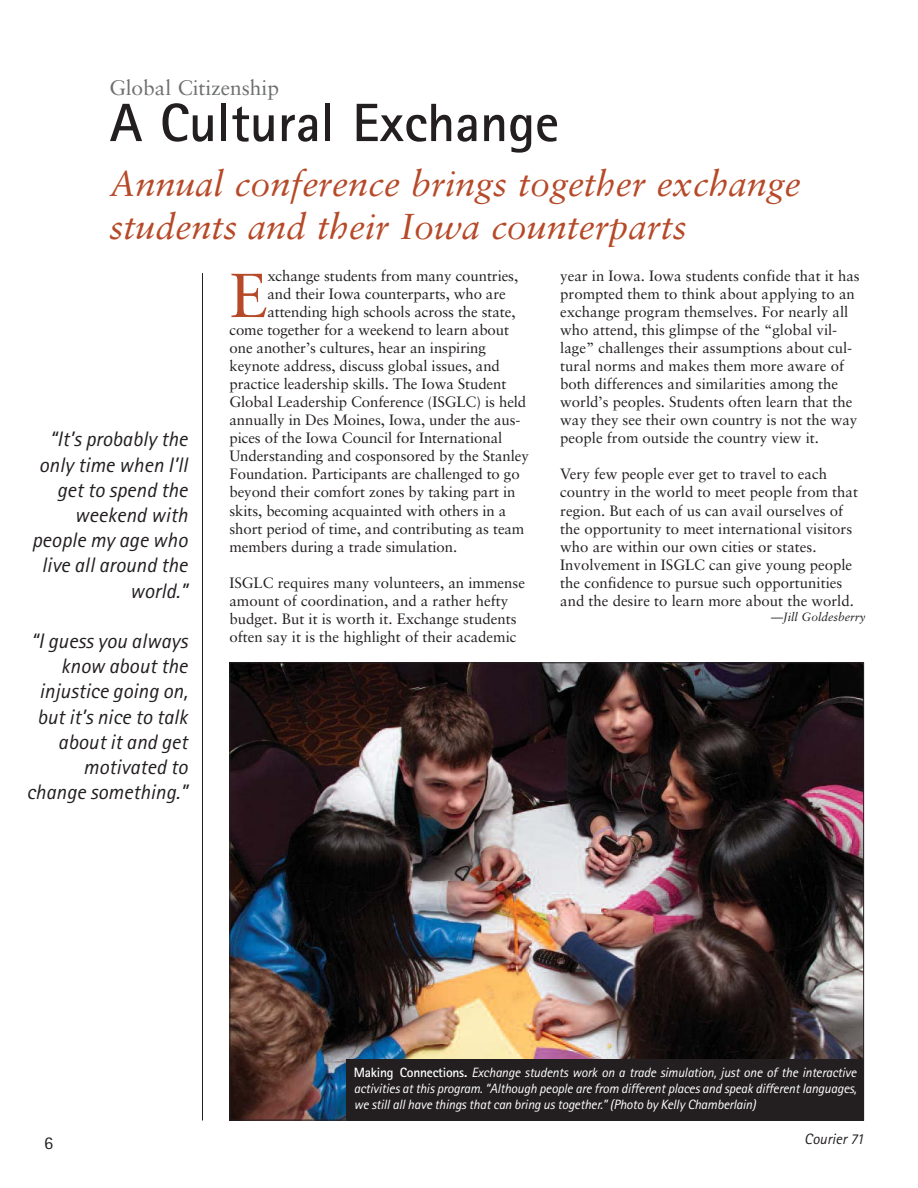
<style>
.page{position:relative;width:918px;height:1188px;background:#fff}
.page>*{position:absolute;margin:0;border:0;box-sizing:border-box;transform-origin:0 0}
.t1{font:62.1px "Sabon LT";color:#b64928}
.t2{font:700 54px "Rotis Sans Serif";color:#231f20}
.t3{font:italic 36px/43.3px "Sabon LT";color:#b64928}
.t4{font:italic 21px/25.2px "Rotis Sans Serif";color:#231f20;text-align:right}
.t5{font:21px "Sabon LT";color:#6d6e70}
.t6{font:18px "Rotis Sans Serif";color:#231f20}
.t7{font:15px/18px "Sabon LT";color:#231f20}
.t8{font:italic 15px "Rotis Sans Serif";color:#231f20}
.t9{font:italic 13.5px/16.2px "Rotis Sans Serif";letter-spacing:-.015em;color:#fff;text-align:justify}
.t10{font:italic 12px "Sabon LT";color:#231f20}
.s1{font-weight:700;font-style:normal}
</style>
<div class="page">
<img style="left:232px;top:664px;width:630px;height:454px">
<div style="left:346px;top:1059px;width:518px;height:61px;background:#231f20"></div>
<hr style="left:202px;top:273px;width:1px;height:847px;background:#231f20">
<h3 class="t5" style="left:110px;top:77px;width:171px">Global Citizenship</h3>
<h2 class="t2" style="left:110px;top:104px;width:451px">A Cultural Exchange</h2>
<h3 class="t3" style="left:110px;top:164px;width:693px">Annual conference brings together exchange students and their Iowa counterparts</h3>
<h3 class="t4" style="left:32px;top:429px;width:157px">“It’s probably the only time when I’ll get to spend the weekend with people my age who live all around the world.”</h3>
<h3 class="t4" style="left:26px;top:630px;width:163px">“I guess you always know about the injustice going on, but it’s nice to talk about it and get motivated to change something.”</h3>
<h1 class="t1" style="left:230px;top:265px;width:39px">E</h1>
<p class="t7" style="left:267px;top:268px;width:252px">xchange students from many countries,</p>
<p class="t7" style="left:267px;top:286px;width:240px">and their Iowa counterparts, who are</p>
<p class="t7" style="left:267px;top:304px;width:250px">attending high schools across the state,</p>
<p class="t7" style="left:230px;top:322px;width:281px">come together for a weekend to learn about</p>
<p class="t7" style="left:230px;top:340px;width:258px">one another’s cultures, hear an inspiring</p>
<p class="t7" style="left:230px;top:358px;width:272px">keynote address, discuss global issues, and</p>
<p class="t7" style="left:230px;top:376px;width:278px">practice leadership skills. The Iowa Student</p>
<p class="t7" style="left:230px;top:394px;width:298px">Global Leadership Conference (ISGLC) is held</p>
<p class="t7" style="left:230px;top:412px;width:293px">annually in Des Moines, Iowa, under the aus-</p>
<p class="t7" style="left:230px;top:430px;width:274px">pices of the Iowa Council for International</p>
<p class="t7" style="left:230px;top:448px;width:301px">Understanding and cosponsored by the Stanley</p>
<p class="t7" style="left:230px;top:466px;width:292px">Foundation. Participants are challenged to go</p>
<p class="t7" style="left:230px;top:484px;width:288px">beyond their comfort zones by taking part in</p>
<p class="t7" style="left:230px;top:502px;width:278px">skits, becoming acquainted with others in a</p>
<p class="t7" style="left:230px;top:520px;width:296px">short period of time, and contributing as team</p>
<p class="t7" style="left:230px;top:538px;width:229px">members during a trade simulation.</p>
<p class="t7" style="left:230px;top:574px;width:297px">ISGLC requires many volunteers, an immense amount of coordination, and a rather hefty budget. But it is worth it. Exchange students often say it is the highlight of their academic</p>
<p class="t7" style="left:560px;top:268px;width:301px">year in Iowa. Iowa students confide that it has prompted them to think about applying to an exchange program themselves. For nearly all who attend, this glimpse of the “global vil&shy;lage” challenges their assumptions about cul&shy;tural norms and makes them more aware of both differences and similarities among the world’s peoples. Students often learn that the way they see their own country is not the way people from outside the country view it.</p>
<p class="t7" style="left:560px;top:466px;width:299px">Very few people ever get to travel to each country in the world to meet people from that region. But each of us can avail ourselves of the opportunity to meet international visitors who are within our own cities or states.<br>Involvement in ISGLC can give young people the confidence to pursue such opportunities and the desire to learn more about the world.</p>
<p class="t10" style="left:771px;top:611px;width:96px">—Jill Goldesberry</p>
<p class="t6" style="left:44px;top:1137px;width:10px">6</p>
<p class="t9" style="left:354px;top:1065px;width:504px"><span class="s1">Making Connections.</span> Exchange students work on a trade simulation, just one of the interactive activities at this program. “Although people are from different places and speak different languages, we still all have things that can bring us together.” (Photo by Kelly Chamberlain)</p>
<p class="t8" style="left:804px;top:1134px;width:61px">Courier 71</p>
</div>
